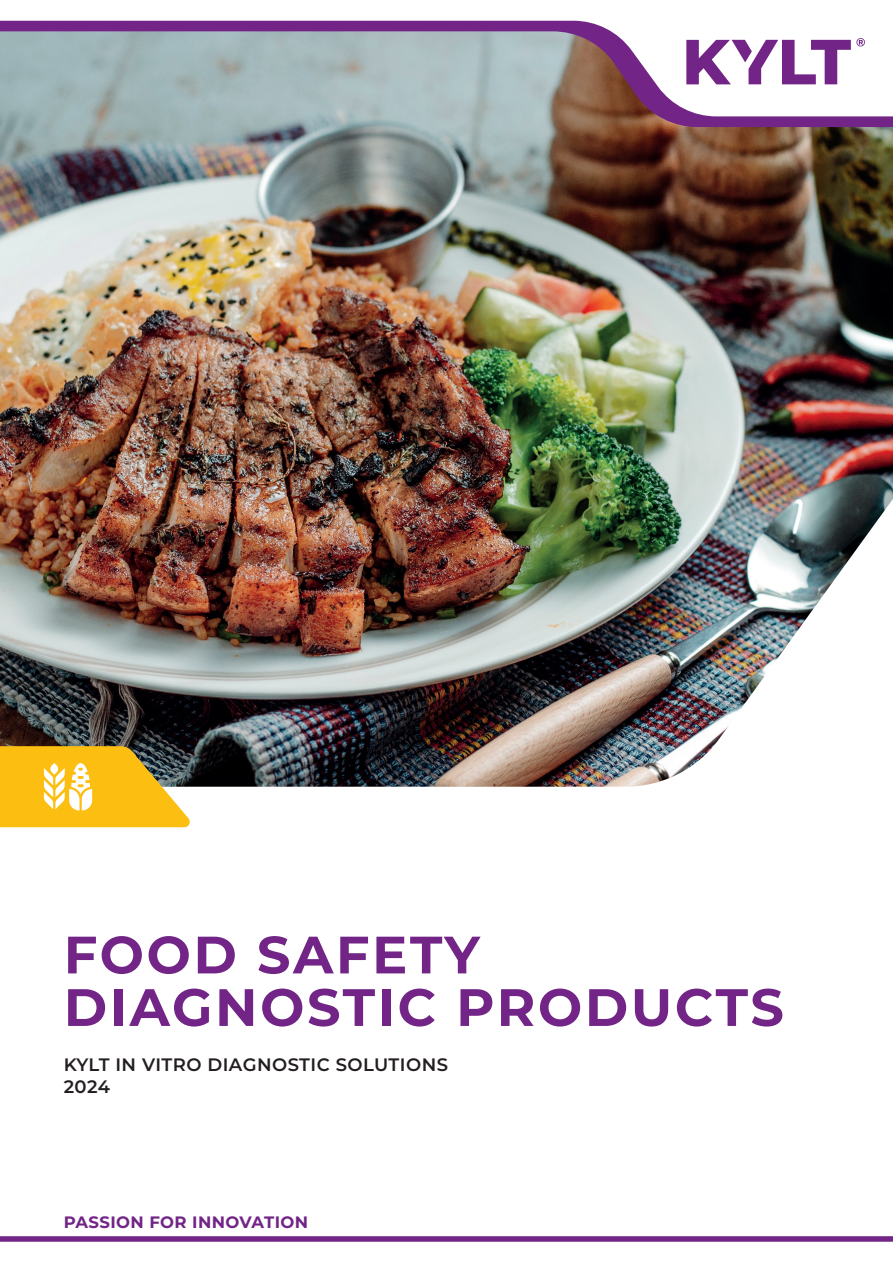
<style>
.page{position:relative;width:893px;height:1263px;background:#fff}
.page>*{position:absolute;margin:0;border:0;box-sizing:border-box;transform-origin:0 0}
.t1{font:700 52.5px/52.5px "Montserrat";letter-spacing:.05em;color:#722587}
.t2{font:600 18px/21.6px "Montserrat";letter-spacing:.025em;color:#231f20}
.t3{font:700 16.5px "Montserrat";letter-spacing:.025em;color:#722587}
</style>
<div class="page">
<img style="left:0;top:127px;width:893px;height:660px">
<svg style="left:0;top:746px;width:191px;height:81px;background:#e5b633"></svg>
<svg style="left:0;top:20px;width:579px;height:1px"></svg>
<svg style="left:0;top:21px;width:893px;height:106px"></svg>
<svg style="left:686px;top:38px;width:179px;height:46px"></svg>
<div style="left:0;top:1236px;width:893px;height:6px;background:#722587"></div>
<h1 class="t1" style="left:64px;top:926px;width:722px">FOOD SAFETY<br>DIAGNOSTIC PRODUCTS</h1>
<p class="t2" style="left:64px;top:1053px;width:386px">KYLT IN VITRO DIAGNOSTIC SOLUTIONS<br>2024</p>
<p class="t3" style="left:64px;top:1210px;width:246px">PASSION FOR INNOVATION</p>
</div>
